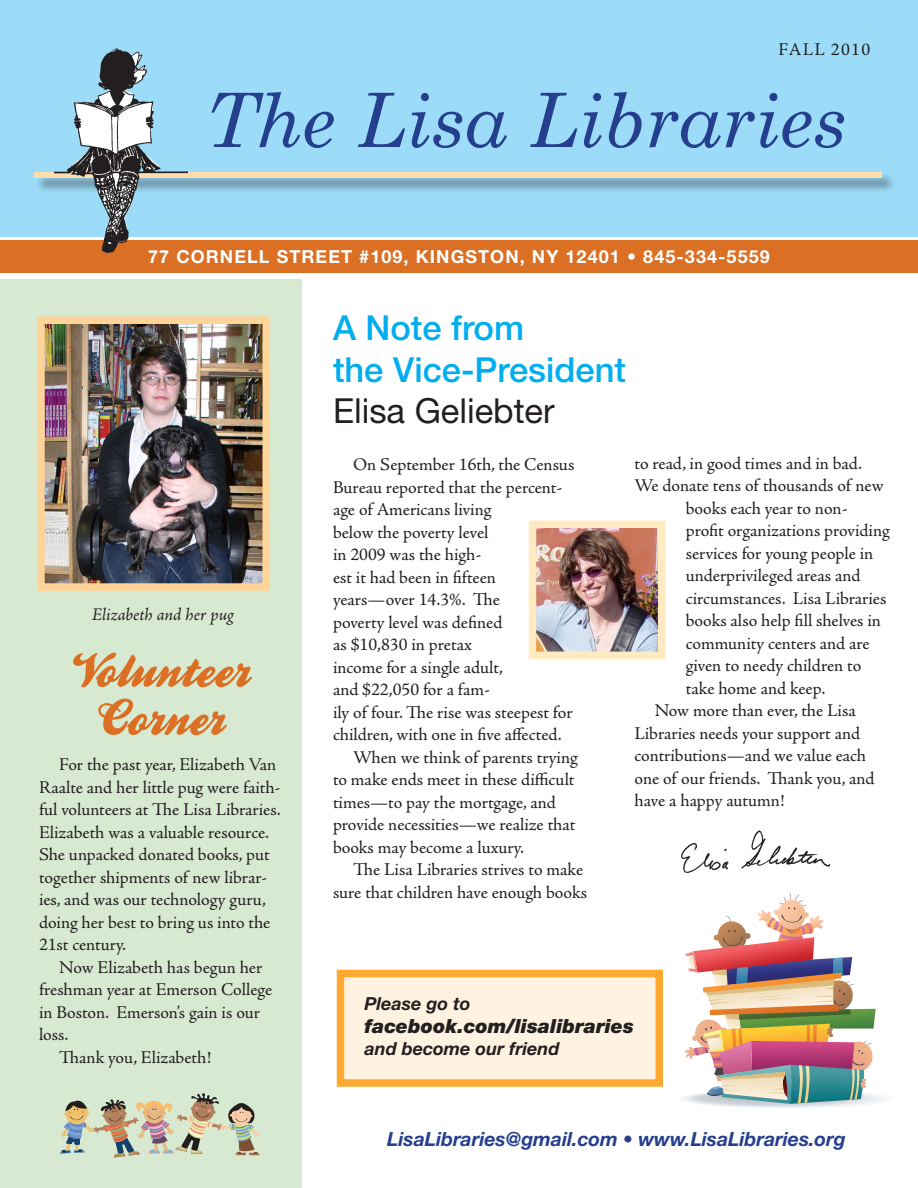
<style>
.page{position:relative;width:918px;height:1188px;background:#fff}
.page>*{position:absolute;margin:0;border:0;box-sizing:border-box;transform-origin:0 0}
.t1{font:italic 75px "Century Schoolbook";color:#253f8e}
.t2{font:500 34.5px "Helvetica Neue";color:#00aeef}
.t3{font:34.5px "Helvetica Neue";color:#231f20}
.t4{font:italic 700 19.5px "Helvetica Neue";color:#253f8e}
.t5{font:italic 900 19.5px "Helvetica Neue";color:#231f20}
.t6{font:18px/22.5px "Adobe Jenson Pro";letter-spacing:-.005em;color:#231f20}
.t7{font:700 18px "Helvetica Neue";letter-spacing:.06em;color:#fff}
.t8{font:italic 700 18px "Helvetica Neue";color:#231f20}
.t9{font:italic 18px "Adobe Jenson Pro";color:#231f20}
.t10{font:18px "Adobe Jenson Pro";letter-spacing:.075em;color:#231f20}
</style>
<div class="page">
<div style="left:0;top:0;width:918px;height:237px;background:#9cdcf8"></div>
<div style="left:0;top:279px;width:302px;height:909px;background:#d8e9d2"></div>
<img style="left:46px;top:325px;width:215px;height:257px">
<div style="left:37px;top:316px;width:233px;height:275px;border:8px solid #ffd498"></div>
<svg style="left:98px;top:698px;width:129px;height:37px"></svg>
<svg style="left:73px;top:653px;width:179px;height:35px"></svg>
<div style="left:337px;top:970px;width:326px;height:117px;background:#fff2e0;border:8px solid #ffa931"></div>
<div style="left:34px;top:172px;width:863px;height:23px;background:#231f20;opacity:.55"></div>
<div style="left:34px;top:172px;width:848px;height:6px;background:#ffddad"></div>
<img style="left:682px;top:892px;width:203px;height:216px">
<img style="left:538px;top:529px;width:119px;height:121px">
<div style="left:529px;top:520px;width:137px;height:139px;border:8px solid #ffeac2"></div>
<img style="left:681px;top:830px;width:150px;height:43px">
<img style="left:60px;top:1093px;width:200px;height:65px">
<div style="left:0;top:240px;width:918px;height:33px;background:#db6f24"></div>
<img style="left:54px;top:48px;width:134px;height:205px">
<p class="t10" style="left:779px;top:39px;width:93px">FALL 2010</p>
<p class="t1" style="left:205px;top:74px;width:643px">The Lisa Libraries</p>
<p class="t7" style="left:148px;top:246px;width:623px">77 CORNELL STREET #109, KINGSTON, NY 12401 • 845-334-5559</p>
<p class="t9" style="left:92px;top:605px;width:143px">Elizabeth and her pug</p>
<p class="t6" style="left:39px;top:754px;width:243px;text-indent:20px">For the past year, Elizabeth Van<br>Raalte and her little pug were faith&shy;ful volunteers at The Lisa Libraries.<br>Elizabeth was a valuable resource.<br>She unpacked donated books, put together shipments of new librar&shy;ies, and was our technology guru, doing her best to bring us into the<br>21st century.</p>
<p class="t6" style="left:39px;top:956px;width:235px;text-indent:20px">Now Elizabeth has begun her freshman year at Emerson College in Boston. Emerson’s gain is our loss.</p>
<p class="t6" style="left:59px;top:1046px;width:153px">Thank you, Elizabeth!</p>
<p class="t2" style="left:333px;top:308px;width:193px">A Note from</p>
<p class="t2" style="left:333px;top:349px;width:295px">the Vice-President</p>
<p class="t3" style="left:333px;top:390px;width:223px">Elisa Geliebter</p>
<p class="t6" style="left:333px;top:454px;width:243px;text-indent:20px">On September 16th, the Census<br>Bureau reported that the percent&shy;age of Americans living<br>below the poverty level<br>in 2009 was the high-<br>est it had been in fifteen years—over 14.3%. The<br>poverty level was defined<br>as $10,830 in pretax<br>income for a single adult,<br>and $22,050 for a fam-<br>ily of four. The rise was steepest for children, with one in five affected.</p>
<p class="t6" style="left:333px;top:746px;width:246px;text-indent:20px">When we think of parents trying to make ends meet in these difficult times—to pay the mortgage, and provide necessities—we realize that books may become a luxury.</p>
<p class="t6" style="left:333px;top:859px;width:256px;text-align:right">The Lisa Libraries strives to make sure that children have enough books</p>
<p class="t6" style="left:634px;top:452px;width:229px">to read, in good times and in bad.</p>
<p class="t6" style="left:634px;top:475px;width:251px">We donate tens of thousands of new</p>
<p class="t6" style="left:686px;top:497px;width:163px">books each year to non-</p>
<p class="t6" style="left:686px;top:520px;width:205px">profit organizations providing</p>
<p class="t6" style="left:686px;top:542px;width:189px">services for young people in</p>
<p class="t6" style="left:686px;top:565px;width:176px">underprivileged areas and</p>
<p class="t6" style="left:686px;top:587px;width:202px">circumstances. Lisa Libraries</p>
<p class="t6" style="left:686px;top:610px;width:197px">books also help fill shelves in</p>
<p class="t6" style="left:686px;top:632px;width:186px">community centers and are</p>
<p class="t6" style="left:686px;top:655px;width:177px">given to needy children to</p>
<p class="t6" style="left:686px;top:677px;width:141px">take home and keep.</p>
<p class="t6" style="left:634px;top:700px;width:242px;text-indent:20px">Now more than ever, the Lisa<br>Libraries needs your support and contributions—and we value each one of our friends. Thank you, and have a happy autumn!</p>
<p class="t8" style="left:364px;top:993px;width:108px">Please go to</p>
<p class="t5" style="left:364px;top:1015px;width:271px">facebook.com/lisalibraries</p>
<p class="t8" style="left:364px;top:1038px;width:197px">and become our friend</p>
<p class="t4" style="left:387px;top:1127px;width:460px">LisaLibraries@gmail.com • www.LisaLibraries.org</p>
</div>
